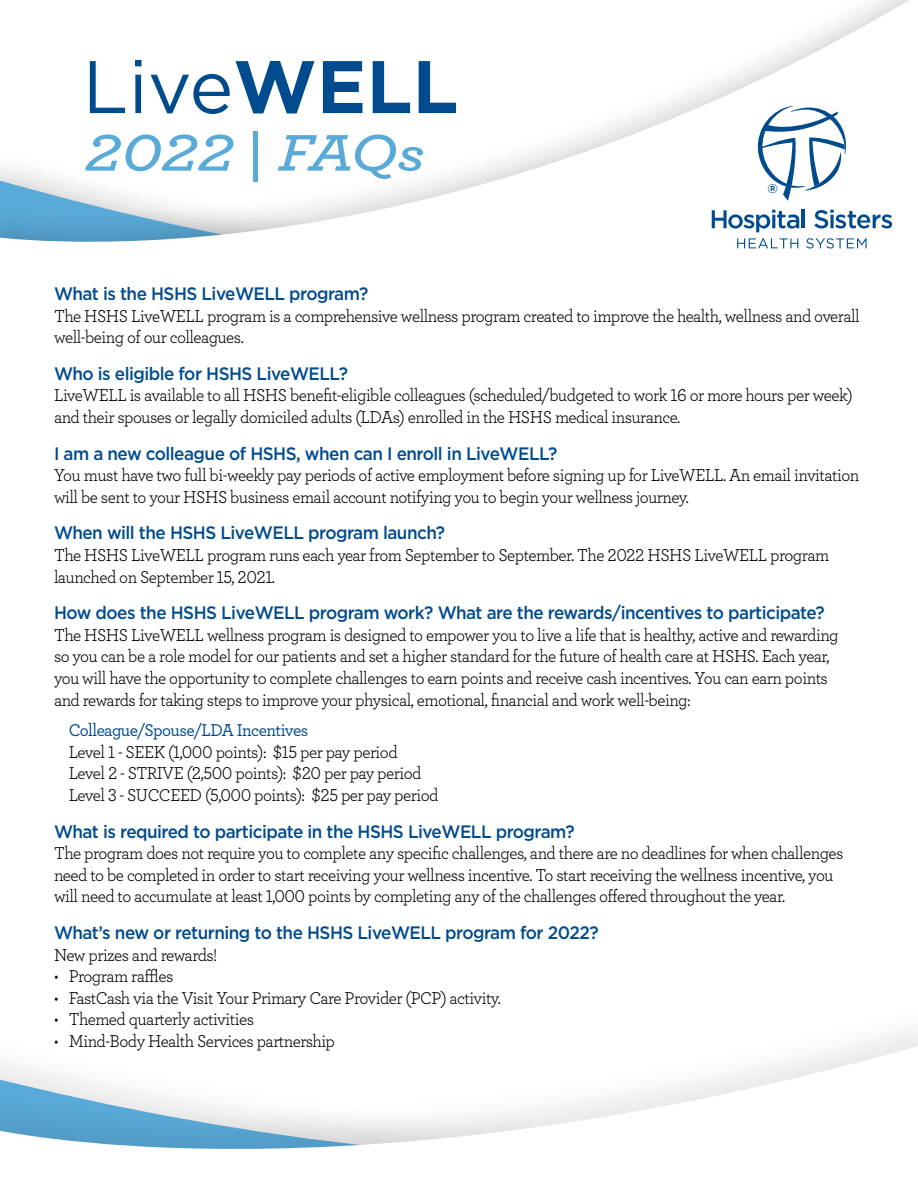
<style>
.page{position:relative;width:918px;height:1188px;background:#fff}
.page>*{position:absolute;margin:0;border:0;box-sizing:border-box;transform-origin:0 0}
.t1{font:italic 600 54px "Archer";letter-spacing:-.005em;color:#5aaad9;scale:1.18 1}
.t2{font:18px/21.6px "Archer";letter-spacing:-.03em;color:#000;scale:.95 1}
.t3{font:500 18px "Gotham";letter-spacing:-.03em;color:#004b8d;scale:.95 1}
.t4{font:500 18px "Archer";letter-spacing:-.03em;color:#004b8d;scale:.95 1}
.t5{font:700 12.6px "Gotham";color:#004b8d}
</style>
<div class="page">
<svg style="left:0;top:0;width:909px;height:249px"></svg>
<svg style="left:90px;top:60px;width:366px;height:54px"></svg>
<svg style="left:0;top:1042px;width:918px;height:107px"></svg>
<svg style="left:712px;top:210px;width:87px;height:22px"></svg>
<hr style="left:802px;top:210px;width:3px;height:18px;background:#004b8d">
<svg style="left:814px;top:210px;width:78px;height:19px"></svg>
<svg style="left:737px;top:238px;width:61px;height:10px"></svg>
<svg style="left:806px;top:238px;width:61px;height:11px"></svg>
<svg style="left:756px;top:106px;width:90px;height:95px"></svg>
<h1 class="t1" style="left:85px;top:112px;width:289px">2022 | FAQs</h1>
<p class="t5" style="left:768px;top:181px;width:12px">®</p>
<p class="t3" style="left:54px;top:282px;width:332px">What is the HSHS LiveWELL program?</p>
<p class="t2" style="left:54px;top:304px;width:850px">The HSHS LiveWELL program is a comprehensive wellness program created to improve the health, wellness and overall well-being of our colleagues.</p>
<p class="t3" style="left:54px;top:362px;width:311px">Who is eligible for HSHS LiveWELL?</p>
<p class="t2" style="left:54px;top:384px;width:842px">LiveWELL is available to all HSHS benefit-eligible colleagues (scheduled/budgeted to work 16 or more hours per week) and their spouses or legally domiciled adults (LDAs) enrolled in the HSHS medical insurance.</p>
<p class="t3" style="left:54px;top:441px;width:531px">I am a new colleague of HSHS, when can I enroll in LiveWELL?</p>
<p class="t2" style="left:54px;top:464px;width:849px">You must have two full bi-weekly pay periods of active employment before signing up for LiveWELL. An email invitation will be sent to your HSHS business email account notifying you to begin your wellness journey.</p>
<p class="t3" style="left:54px;top:521px;width:413px">When will the HSHS LiveWELL program launch?</p>
<p class="t2" style="left:54px;top:543px;width:818px">The HSHS LiveWELL program runs each year from September to September. The 2022 HSHS LiveWELL program launched on September 15, 2021.</p>
<p class="t3" style="left:54px;top:601px;width:813px">How does the HSHS LiveWELL program work? What are the rewards/incentives to participate?</p>
<p class="t2" style="left:54px;top:623px;width:828px">The HSHS LiveWELL wellness program is designed to empower you to live a life that is healthy, active and rewarding so you can be a role model for our patients and set a higher standard for the future of health care at HSHS. Each year, you will have the opportunity to complete challenges to earn points and receive cash incentives. You can earn points and rewards for taking steps to improve your physical, emotional, financial and work well-being:</p>
<p class="t4" style="left:69px;top:717px;width:254px">Colleague/Spouse/LDA Incentives</p>
<p class="t2" style="left:69px;top:740px;width:391px">Level 1 - SEEK (1,000 points): $15 per pay period<br>Level 2 - STRIVE (2,500 points): $20 per pay period<br>Level 3 - SUCCEED (5,000 points): $25 per pay period</p>
<p class="t3" style="left:54px;top:819px;width:550px">What is required to participate in the HSHS LiveWELL program?</p>
<p class="t2" style="left:54px;top:842px;width:833px">The program does not require you to complete any specific challenges, and there are no deadlines for when challenges need to be completed in order to start receiving your wellness incentive. To start receiving the wellness incentive, you will need to accumulate at least 1,000 points by completing any of the challenges offered throughout the year.</p>
<p class="t3" style="left:54px;top:921px;width:575px">What’s new or returning to the HSHS LiveWELL program for 2022?</p>
<p class="t2" style="left:54px;top:943px;width:173px">New prizes and rewards!</p>
<p class="t2" style="left:54px;top:965px;width:127px">• Program raffles</p>
<p class="t2" style="left:54px;top:986px;width:472px">• FastCash via the Visit Your Primary Care Provider (PCP) activity.</p>
<p class="t2" style="left:54px;top:1008px;width:212px">• Themed quarterly activities</p>
<p class="t2" style="left:54px;top:1029px;width:297px">• Mind-Body Health Services partnership</p>
</div>
